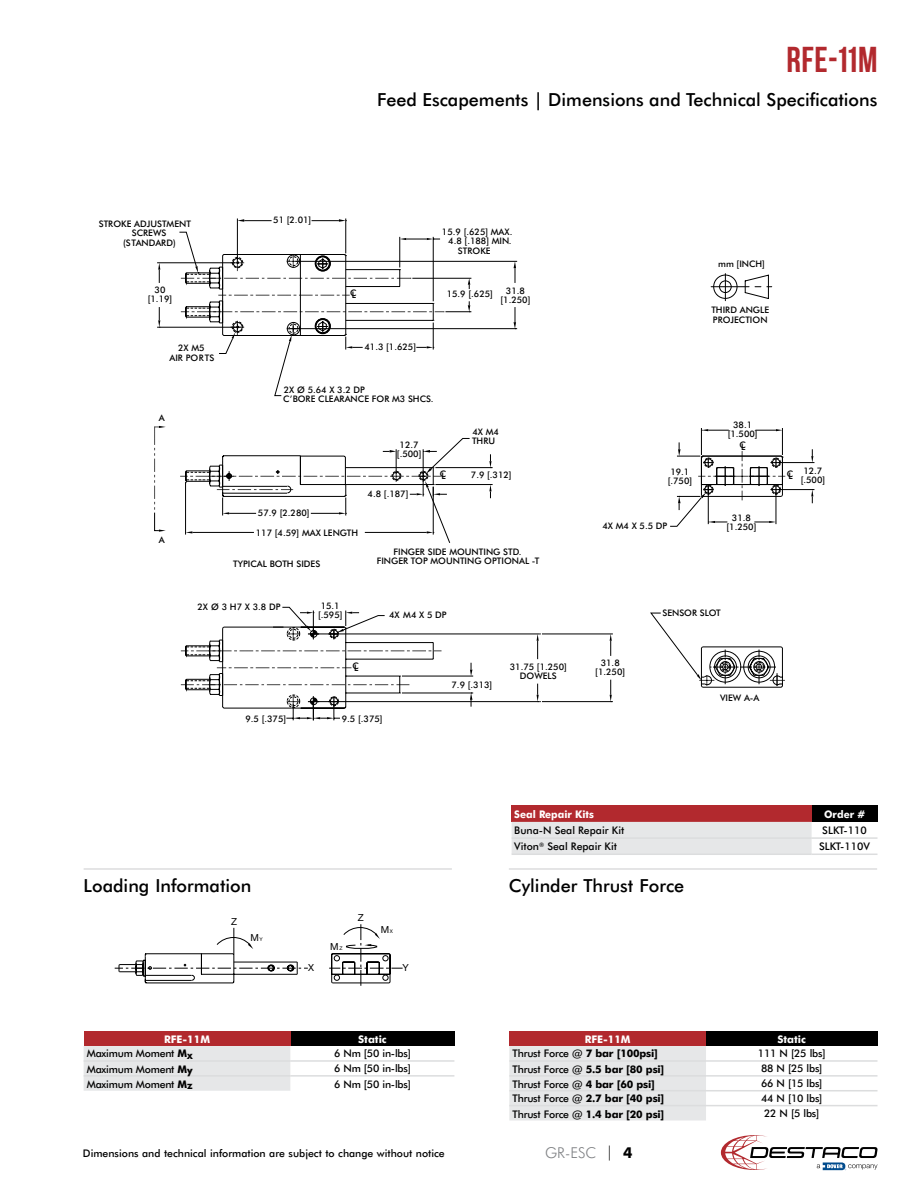
<style>
.page{position:relative;width:918px;height:1188px;background:#fff}
.page>*{position:absolute;margin:0;border:0;box-sizing:border-box;transform-origin:0 0}
.t1{font:36px "Bebas DSC";letter-spacing:.015em;color:#b2292e}
.t2{font:500 18px "Futura BT";color:#000}
.t3{font:300 15px "Futura BT";color:#808285}
.t4{font:500 10.5px "Futura BT";letter-spacing:-.02em;color:#000}
.t5{font:500 10.5px "Futura BT";color:#000}
.t6{font:700 10.5px "Futura BT";letter-spacing:-.02em;color:#000}
.t7{font:700 10.5px "Futura BT";color:#fff}
.t8{font:700 10.5px "Futura BT";color:#fff;scale:.95 1}
.t9{font:9.75px "Helvetica Neue";color:#000}
.t10{font:500 9px/9.3px "Futura BT";color:#000;text-align:center}
.t11{font:5.1px "Helvetica Neue";color:#000}
.s1{font-size:5.1px}
.s2{font-weight:700}
.s3{font-weight:500}
.s4{color:#000}
.s5{font-weight:700;color:#000}
</style>
<div class="page">
<svg style="left:721px;top:1135px;width:157px;height:35px"></svg>
<svg style="left:154px;top:426px;width:12px;height:106px"></svg>
<hr style="left:237px;top:219px;width:1px;height:42px;background:#000">
<hr style="left:345px;top:219px;width:1px;height:34px;background:#000">
<svg style="left:237px;top:219px;width:35px;height:3px"></svg>
<svg style="left:312px;top:219px;width:35px;height:3px"></svg>
<hr style="left:157px;top:262px;width:78px;height:1px;background:#000">
<hr style="left:157px;top:327px;width:78px;height:1px;background:#000">
<svg style="left:158px;top:263px;width:2px;height:20px"></svg>
<svg style="left:158px;top:307px;width:2px;height:21px"></svg>
<svg style="left:179px;top:232px;width:261px;height:122px"></svg>
<hr style="left:778px;top:462px;width:36px;height:1px;background:#000">
<hr style="left:778px;top:489px;width:36px;height:1px;background:#000">
<svg style="left:811px;top:449px;width:2px;height:14px"></svg>
<svg style="left:811px;top:489px;width:2px;height:14px"></svg>
<svg style="left:223px;top:256px;width:550px;height:141px"></svg>
<svg style="left:180px;top:428px;width:605px;height:292px"></svg>
<svg style="left:329px;top:924px;width:74px;height:62px"></svg>
<svg style="left:115px;top:927px;width:193px;height:57px"></svg>
<hr style="left:84px;top:868px;width:368px;height:2px;background:#dcddde">
<hr style="left:509px;top:868px;width:368px;height:2px;background:#dcddde">
<div style="left:84px;top:1031px;width:207px;height:15px;background:#b2292e"></div>
<div style="left:291px;top:1031px;width:163px;height:15px;background:#000"></div>
<div style="left:84px;top:1046px;width:206px;height:45px;background:#e6e7e8"></div>
<hr style="left:84px;top:1060px;width:207px;height:2px;background:#dcddde">
<hr style="left:291px;top:1060px;width:163px;height:2px;background:#dcddde">
<hr style="left:84px;top:1075px;width:207px;height:2px;background:#dcddde">
<hr style="left:291px;top:1075px;width:163px;height:2px;background:#dcddde">
<div style="left:509px;top:1031px;width:197px;height:15px;background:#b2292e"></div>
<div style="left:706px;top:1031px;width:172px;height:15px;background:#000"></div>
<svg style="left:509px;top:1046px;width:368px;height:74px"></svg>
<hr style="left:509px;top:1060px;width:197px;height:2px;background:#dcddde">
<hr style="left:706px;top:1060px;width:172px;height:2px;background:#dcddde">
<hr style="left:509px;top:1075px;width:197px;height:2px;background:#dcddde">
<hr style="left:706px;top:1075px;width:172px;height:2px;background:#dcddde">
<hr style="left:509px;top:1090px;width:197px;height:1px;background:#dcddde">
<hr style="left:706px;top:1090px;width:172px;height:1px;background:#dcddde">
<hr style="left:509px;top:1105px;width:197px;height:1px;background:#dcddde">
<hr style="left:706px;top:1105px;width:172px;height:1px;background:#dcddde">
<div style="left:512px;top:806px;width:300px;height:16px;background:#b2292e"></div>
<div style="left:812px;top:806px;width:66px;height:16px;background:#000"></div>
<div style="left:512px;top:822px;width:300px;height:32px;background:#e6e7e8"></div>
<hr style="left:512px;top:837px;width:300px;height:2px;background:#dcddde">
<hr style="left:812px;top:837px;width:66px;height:2px;background:#dcddde">
<hr style="left:512px;top:854px;width:300px;height:1px;background:#dcddde">
<hr style="left:812px;top:854px;width:66px;height:1px;background:#dcddde">
<svg style="left:711px;top:273px;width:61px;height:28px"></svg>
<h1 class="t1" style="left:786px;top:40px;width:93px">RFE-11M</h1>
<h2 class="t2" style="left:377px;top:88px;width:502px">Feed Escapements | Dimensions and Technical Specifications</h2>
<p class="t10" style="left:99px;top:219px;width:94px">STROKE ADJUSTMENT</p>
<p class="t10" style="left:132px;top:228px;width:36px">SCREWS</p>
<p class="t10" style="left:123px;top:238px;width:54px">(STANDARD)</p>
<p class="t10" style="left:148px;top:285px;width:26px;line-height:8.7px">30 [1.19]</p>
<p class="t10" style="left:169px;top:344px;width:47px">2X M5<br>AIR PORTS</p>
<p class="t10" style="left:159px;top:414px;width:7px">A</p>
<p class="t10" style="left:159px;top:535px;width:7px">A</p>
<p class="t10" style="left:273px;top:215px;width:40px">51 [2.01]</p>
<p class="t10" style="left:350px;top:289px;width:8px">CL</p>
<p class="t10" style="left:442px;top:227px;width:72px">15.9 [.625] MAX.</p>
<p class="t10" style="left:448px;top:236px;width:65px">4.8 [.188] MIN.</p>
<p class="t10" style="left:458px;top:246px;width:34px">STROKE</p>
<p class="t10" style="left:447px;top:289px;width:48px">15.9 [.625]</p>
<p class="t10" style="left:501px;top:286px;width:31px">31.8 [1.250]</p>
<p class="t10" style="left:364px;top:342px;width:53px">41.3 [1.625]</p>
<p class="t10" style="left:283px;top:385px;width:152px;text-align:left">2X Ø 5.64 X 3.2 DP<br>C’BORE CLEARANCE FOR M3 SHCS.</p>
<p class="t10" style="left:397px;top:440px;width:26px;text-align:left">12.7 [.500]</p>
<p class="t10" style="left:472px;top:427px;width:28px;text-align:left">4X M4<br>THRU</p>
<p class="t10" style="left:258px;top:508px;width:53px">57.9 [2.280]</p>
<p class="t10" style="left:256px;top:528px;width:104px">117 [4.59] MAX LENGTH</p>
<p class="t10" style="left:233px;top:559px;width:89px">TYPICAL BOTH SIDES</p>
<p class="t10" style="left:368px;top:489px;width:42px">4.8 [.187]</p>
<p class="t10" style="left:440px;top:470px;width:8px">CL</p>
<p class="t10" style="left:471px;top:470px;width:42px">7.9 [.312]</p>
<p class="t10" style="left:377px;top:548px;width:164px">FINGER SIDE MOUNTING STD.<br>FINGER TOP MOUNTING OPTIONAL -T</p>
<p class="t10" style="left:718px;top:260px;width:48px">mm [INCH]</p>
<p class="t10" style="left:711px;top:305px;width:59px;text-align:left">THIRD ANGLE<br>PROJECTION</p>
<p class="t10" style="left:668px;top:467px;width:26px;text-align:left">19.1 [.750]</p>
<p class="t10" style="left:602px;top:521px;width:66px">4X M4 X 5.5 DP</p>
<p class="t10" style="left:728px;top:420px;width:31px">38.1 [1.500]</p>
<p class="t10" style="left:740px;top:441px;width:8px">CL</p>
<p class="t10" style="left:727px;top:513px;width:31px">31.8 [1.250]</p>
<p class="t10" style="left:787px;top:470px;width:8px">CL</p>
<p class="t10" style="left:801px;top:466px;width:26px;text-align:left">12.7 [.500]</p>
<p class="t10" style="left:197px;top:602px;width:85px">2X Ø 3 H7 X 3.8 DP</p>
<p class="t10" style="left:318px;top:601px;width:26px;text-align:left">15.1 [.595]</p>
<p class="t10" style="left:389px;top:610px;width:59px">4X M4 X 5 DP</p>
<p class="t10" style="left:353px;top:662px;width:8px">CL</p>
<p class="t10" style="left:452px;top:680px;width:42px">7.9 [.313]</p>
<p class="t10" style="left:245px;top:714px;width:42px">9.5 [.375]</p>
<p class="t10" style="left:342px;top:714px;width:42px">9.5 [.375]</p>
<p class="t10" style="left:510px;top:662px;width:59px">31.75 [1.250]<br>DOWELS</p>
<p class="t10" style="left:595px;top:658px;width:31px">31.8 [1.250]</p>
<p class="t10" style="left:662px;top:608px;width:60px">SENSOR SLOT</p>
<p class="t10" style="left:720px;top:694px;width:41px">VIEW A-A</p>
<p class="t8" style="left:514px;top:808px;width:85px">Seal Repair Kits</p>
<p class="t8" style="left:824px;top:808px;width:45px">Order #</p>
<p class="t5" style="left:514px;top:824px;width:111px">Buna-N Seal Repair Kit</p>
<p class="t4" style="left:822px;top:824px;width:46px">SLKT-110</p>
<p class="t5" style="left:514px;top:840px;width:104px">Viton<sup>®</sup> Seal Repair Kit</p>
<p class="t5" style="left:819px;top:840px;width:52px">SLKT-110V</p>
<h2 class="t2" style="left:84px;top:874px;width:169px">Loading Information</h2>
<h2 class="t2" style="left:509px;top:874px;width:177px">Cylinder Thrust Force</h2>
<p class="t9" style="left:231px;top:916px;width:7px">Z</p>
<p class="t9" style="left:251px;top:931px;width:14px">M<span class="s1">Y</span></p>
<p class="t9" style="left:330px;top:941px;width:10px">M</p>
<p class="t11" style="left:339px;top:945px;width:5px">Z</p>
<p class="t9" style="left:358px;top:912px;width:7px">Z</p>
<p class="t9" style="left:381px;top:923px;width:10px">M</p>
<p class="t11" style="left:390px;top:928px;width:5px">X</p>
<p class="t9" style="left:308px;top:962px;width:7px">X</p>
<p class="t9" style="left:402px;top:962px;width:8px">Y</p>
<p class="t7" style="left:164px;top:1033px;width:48px">RFE-11M</p>
<p class="t7" style="left:358px;top:1033px;width:30px">Static</p>
<p class="t4" style="left:87px;top:1047px;width:107px">Maximum Moment <span class="s2">Mx</span></p>
<p class="t4" style="left:334px;top:1047px;width:78px">6 Nm [50 in-lbs]</p>
<p class="t4" style="left:87px;top:1063px;width:107px">Maximum Moment <span class="s2">My</span></p>
<p class="t4" style="left:334px;top:1062px;width:78px">6 Nm [50 in-lbs]</p>
<p class="t4" style="left:87px;top:1078px;width:107px">Maximum Moment <span class="s2">Mz</span></p>
<p class="t4" style="left:334px;top:1078px;width:78px">6 Nm [50 in-lbs]</p>
<p class="t7" style="left:585px;top:1033px;width:48px">RFE-11M</p>
<p class="t7" style="left:777px;top:1033px;width:30px">Static</p>
<p class="t4" style="left:513px;top:1047px;width:147px">Thrust Force @ <span class="s2">7 bar [100psi]</span></p>
<p class="t4" style="left:758px;top:1047px;width:69px">111 N [25 lbs]</p>
<p class="t6" style="left:513px;top:1062px;width:153px"><span class="s3">Thrust Force @</span> 5.5 bar [80 psi]</p>
<p class="t4" style="left:761px;top:1062px;width:63px">88 N [25 lbs]</p>
<p class="t4" style="left:513px;top:1077px;width:144px">Thrust Force @ <span class="s2">4 bar [60 psi]</span></p>
<p class="t4" style="left:761px;top:1077px;width:63px">66 N [15 lbs]</p>
<p class="t6" style="left:513px;top:1092px;width:153px"><span class="s3">Thrust Force @</span> 2.7 bar [40 psi]</p>
<p class="t4" style="left:761px;top:1092px;width:63px">44 N [10 lbs]</p>
<p class="t6" style="left:513px;top:1108px;width:153px"><span class="s3">Thrust Force @</span> 1.4 bar [20 psi]</p>
<p class="t4" style="left:764px;top:1107px;width:57px">22 N [5 lbs]</p>
<p class="t5" style="left:83px;top:1147px;width:363px">Dimensions and technical information are subject to change without notice</p>
<h3 class="t3" style="left:545px;top:1144px;width:89px">GR-ESC <span class="s4">|</span> <span class="s5">4</span></h3>
</div>
